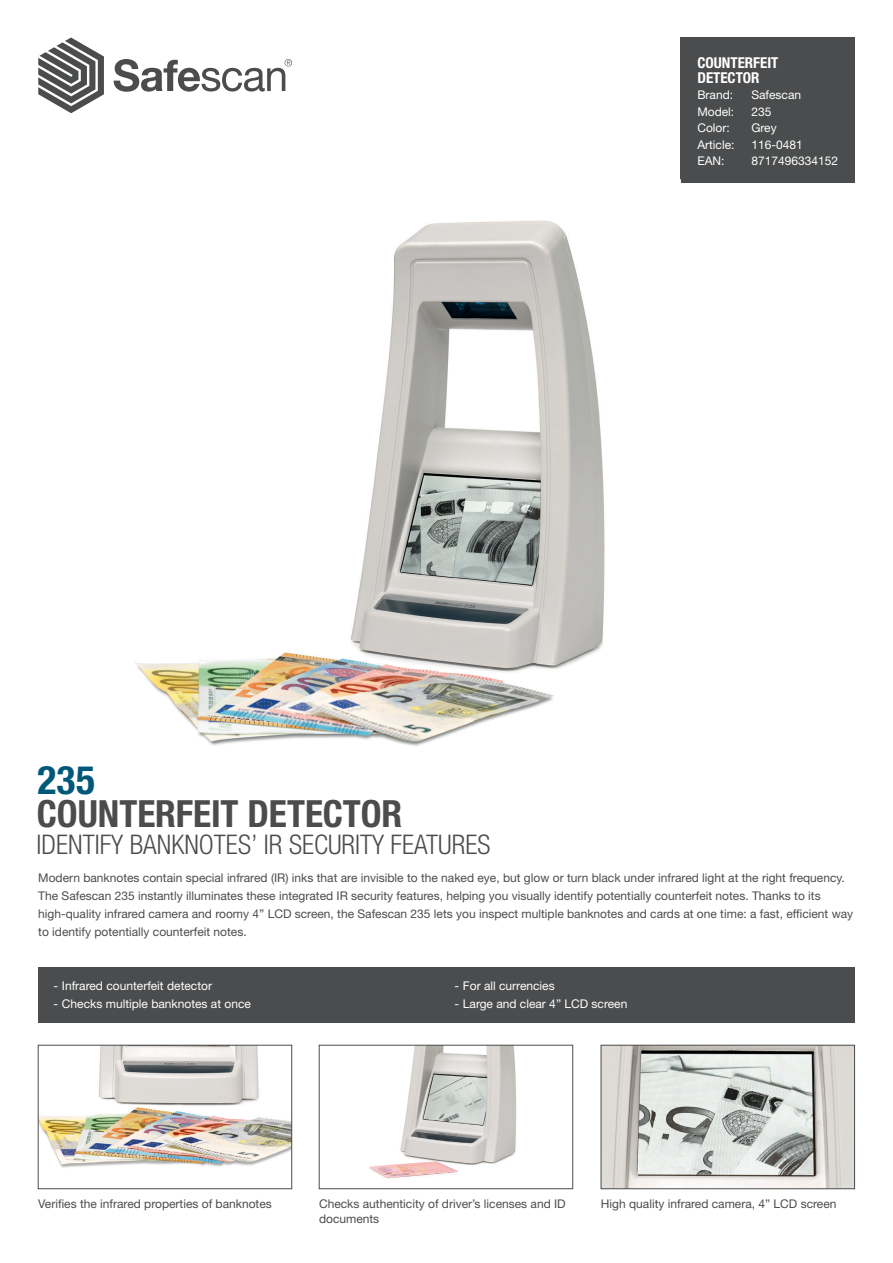
<style>
.page{position:relative;width:893px;height:1263px;background:#fff}
.page>*{position:absolute;margin:0;border:0;box-sizing:border-box;transform-origin:0 0}
.t1{font:700 condensed 39.45px "Helvetica Neue LT Std";color:#005879}
.t2{font:700 condensed 37.5px "Helvetica Neue LT Std";letter-spacing:-.005em;color:#4b4c4d}
.t3{font:300 condensed 27px "Helvetica Neue LT Std";color:#4b4c4d}
.t4{font:700 condensed 15px "Helvetica Neue LT Std";color:#fff}
.Platte_tekst{font:12px/18px "Helvetica Neue LT Std";color:#4b4c4d}
.Tabel{font:12px "Helvetica Neue LT Std";color:#fff}
</style>
<div class="page">
<div style="left:680px;top:37px;width:175px;height:146px;background:#4b4c4d"></div>
<svg style="left:38px;top:37px;width:66px;height:76px"></svg>
<svg style="left:114px;top:59px;width:178px;height:33px"></svg>
<div style="left:38px;top:967px;width:817px;height:56px;background:#4b4c4d"></div>
<img style="left:369px;top:1047px;width:148px;height:132px">
<div style="left:319px;top:1045px;width:254px;height:144px;border:1px solid #4b4c4d"></div>
<img style="left:40px;top:1047px;width:250px;height:121px">
<div style="left:38px;top:1045px;width:254px;height:144px;border:1px solid #4b4c4d"></div>
<img style="left:603px;top:1047px;width:250px;height:140px">
<div style="left:601px;top:1045px;width:254px;height:144px;border:1px solid #4b4c4d"></div>
<img style="left:134px;top:179px;width:547px;height:567px">
<p class="t4" style="left:697px;top:53px;width:83px">COUNTERFEIT</p>
<p class="t4" style="left:697px;top:68px;width:64px">DETECTOR</p>
<p class="Tabel" style="left:697px;top:88px;width:37px">Brand:</p>
<p class="Tabel" style="left:751px;top:88px;width:51px">Safescan</p>
<p class="Tabel" style="left:697px;top:104px;width:38px">Model:</p>
<p class="Tabel" style="left:751px;top:104px;width:22px">235</p>
<p class="Tabel" style="left:697px;top:121px;width:34px">Color:</p>
<p class="Tabel" style="left:751px;top:121px;width:27px">Grey</p>
<p class="Tabel" style="left:697px;top:137px;width:39px">Article:</p>
<p class="Tabel" style="left:751px;top:137px;width:53px">116-0481</p>
<p class="Tabel" style="left:697px;top:154px;width:29px">EAN:</p>
<p class="Tabel" style="left:751px;top:154px;width:88px">8717496334152</p>
<p class="t1" style="left:38px;top:756px;width:59px">235</p>
<p class="t3" style="left:37px;top:829px;width:455px">IDENTIFY BANKNOTES’ IR SECURITY FEATURES</p>
<p class="t2" style="left:37px;top:790px;width:367px">COUNTERFEIT DETECTOR</p>
<p class="Platte_tekst" style="left:38px;top:869px;width:816px">Modern banknotes contain special infrared (IR) inks that are invisible to the naked eye, but glow or turn black under infrared light at the right frequency.<br>The Safescan 235 instantly illuminates these integrated IR security features, helping you visually identify potentially counterfeit notes. Thanks to its high-quality infrared camera and roomy 4” LCD screen, the Safescan 235 lets you inspect multiple banknotes and cards at one time: a fast, efficient way to identify potentially counterfeit notes.</p>
<p class="Tabel" style="left:53px;top:979px;width:160px">- Infrared counterfeit detector</p>
<p class="Tabel" style="left:53px;top:997px;width:199px">- Checks multiple banknotes at once</p>
<p class="Tabel" style="left:454px;top:979px;width:102px">- For all currencies</p>
<p class="Tabel" style="left:454px;top:997px;width:174px">- Large and clear 4” LCD screen</p>
<p class="Platte_tekst" style="left:38px;top:1195px;width:235px">Verifies the infrared properties of banknotes</p>
<p class="Platte_tekst" style="left:319px;top:1196px;width:248px;line-height:15px">Checks authenticity of driver’s licenses and ID documents</p>
<p class="Platte_tekst" style="left:601px;top:1195px;width:237px">High quality infrared camera, 4” LCD screen</p>
</div>
